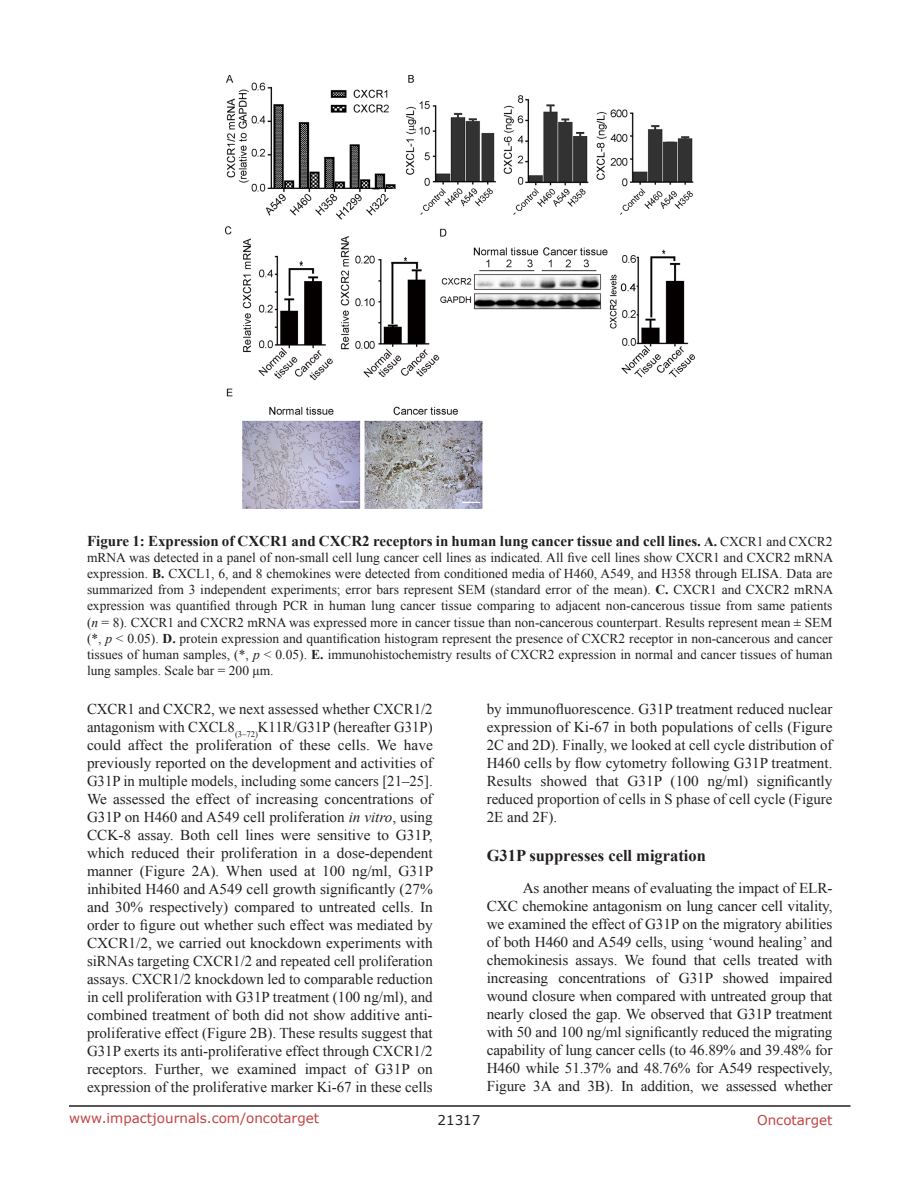
<style>
.page{position:relative;width:918px;height:1188px;background:#fff}
.page>*{position:absolute;margin:0;border:0;box-sizing:border-box;transform-origin:0 0}
.SubHeading{font:700 16.5px "Times New Roman";color:#231f20}
.BodyText{font:15px/18px "Times New Roman";color:#231f20;text-align:justify}
.FigureText{font:700 15px "Times New Roman";color:#231f20}
.FigureText-2{font:13.5px/16.2px "Times New Roman";color:#231f20;text-align:justify}
.t1{font:13.5px "Verdana";color:#c24141}
.t2{font:13.5px "Verdana";color:#231f20}
.s1{font-size:13.5px}
.s2{font-weight:400;font-size:13.5px}
.s3{font-weight:700}
.s4{font-style:italic}
</style>
<div class="page">
<hr style="left:69px;top:1105px;width:781px;height:2px;background:#231f20">
<img style="left:225px;top:75px;width:469px;height:433px">
<p class="FigureText" style="left:87px;top:530px;width:747px">Figure 1: Expression of CXCR1 and CXCR2 receptors in human lung cancer tissue and cell lines. <span class="s1">A.</span> <span class="s2">CXCR1 and CXCR2</span></p>
<p class="FigureText-2" style="left:87px;top:549px;width:748px">mRNA was detected in a panel of non-small cell lung cancer cell lines as indicated. All five cell lines show CXCR1 and CXCR2 mRNA expression. <span class="s3">B.</span> CXCL1, 6, and 8 chemokines were detected from conditioned media of H460, A549, and H358 through ELISA. Data are summarized from 3 independent experiments; error bars represent SEM (standard error of the mean). <span class="s3">C.</span> CXCR1 and CXCR2 mRNA expression was quantified through PCR in human lung cancer tissue comparing to adjacent non-cancerous tissue from same patients (<span class="s4">n</span> = 8). CXCR1 and CXCR2 mRNA was expressed more in cancer tissue than non-cancerous counterpart. Results represent mean ± SEM (*, <span class="s4">p</span> &lt; 0.05). <span class="s3">D.</span> protein expression and quantification histogram represent the presence of CXCR2 receptor in non-cancerous and cancer tissues of human samples, (*, <span class="s4">p</span> &lt; 0.05). <span class="s3">E.</span> immunohistochemistry results of CXCR2 expression in normal and cancer tissues of human lung samples. Scale bar = 200 μm.</p>
<p class="BodyText" style="left:87px;top:700px;width:348px">CXCR1 and CXCR2, we next assessed whether CXCR1/2 antagonism with CXCL8<sub>(3–72)</sub>K11R/G31P (hereafter G31P) could affect the proliferation of these cells. We have previously reported on the development and activities of G31P in multiple models, including some cancers [21–25].<br>We assessed the effect of increasing concentrations of G31P on H460 and A549 cell proliferation <span class="s4">in vitro</span>, using CCK-8 assay. Both cell lines were sensitive to G31P, which reduced their proliferation in a dose-dependent manner (Figure 2A). When used at 100 ng/ml, G31P inhibited H460 and A549 cell growth significantly (27% and 30% respectively) compared to untreated cells. In order to figure out whether such effect was mediated by CXCR1/2, we carried out knockdown experiments with siRNAs targeting CXCR1/2 and repeated cell proliferation assays. CXCR1/2 knockdown led to comparable reduction in cell proliferation with G31P treatment (100 ng/ml), and combined treatment of both did not show additive anti&shy;proliferative effect (Figure 2B). These results suggest that G31P exerts its anti-proliferative effect through CXCR1/2 receptors. Further, we examined impact of G31P on expression of the proliferative marker Ki-67 in these cells</p>
<p class="BodyText" style="left:487px;top:700px;width:347px">by immunofluorescence. G31P treatment reduced nuclear expression of Ki-67 in both populations of cells (Figure 2C and 2D). Finally, we looked at cell cycle distribution of H460 cells by flow cytometry following G31P treatment.<br>Results showed that G31P (100 ng/ml) significantly reduced proportion of cells in S phase of cell cycle (Figure 2E and 2F).</p>
<p class="SubHeading" style="left:487px;top:844px;width:221px">G31P suppresses cell migration</p>
<p class="BodyText" style="left:487px;top:879px;width:347px;text-indent:36px">As another means of evaluating the impact of ELR-CXC chemokine antagonism on lung cancer cell vitality, we examined the effect of G31P on the migratory abilities of both H460 and A549 cells, using ‘wound healing’ and chemokinesis assays. We found that cells treated with increasing concentrations of G31P showed impaired wound closure when compared with untreated group that nearly closed the gap. We observed that G31P treatment with 50 and 100 ng/ml significantly reduced the migrating capability of lung cancer cells (to 46.89% and 39.48% for H460 while 51.37% and 48.76% for A549 respectively, Figure 3A and 3B). In addition, we assessed whether</p>
<p class="t1" style="left:69px;top:1109px;width:252px">www.impactjournals.com/oncotarget</p>
<p class="t2" style="left:438px;top:1111px;width:44px">21317</p>
<p class="t1" style="left:757px;top:1111px;width:77px">Oncotarget</p>
</div>
